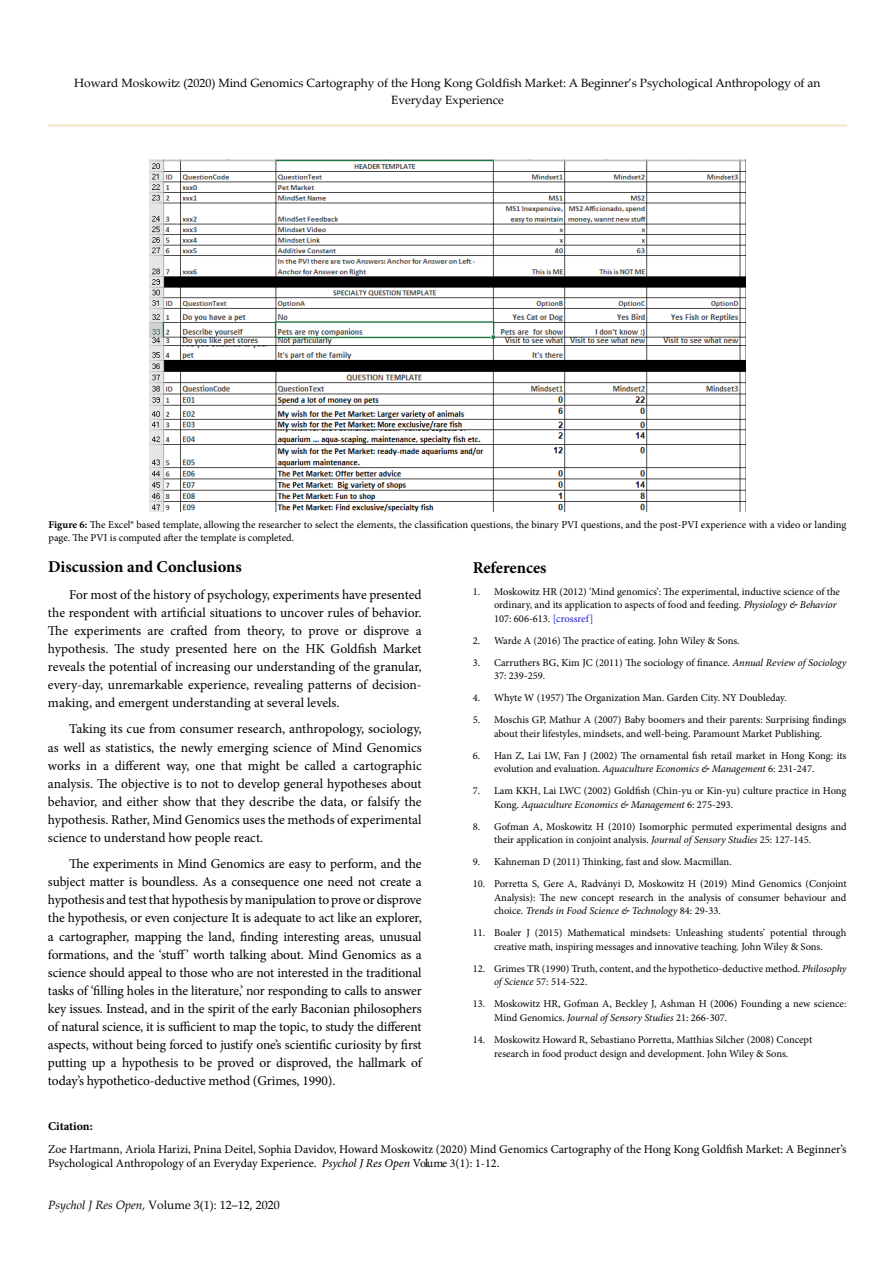
<style>
.page{position:relative;width:893px;height:1263px;background:#fff}
.page>*{position:absolute;margin:0;border:0;box-sizing:border-box;transform-origin:0 0}
.t1{font:700 16.5px "Minion Pro";color:#000}
.t2{font:13.5px/18px "Minion Pro";letter-spacing:-.005em;color:#000;text-align:justify}
.t3{font:12px/14.4px "Minion Pro";color:#000}
.t4{font:12px/17px "Palatino Linotype";color:#000;text-align:center}
.t5{font:700 12px "Minion Pro";letter-spacing:-.005em;color:#000}
.t6{font:10.5px/13.5px "Minion Pro";color:#000}
.s1{font-weight:700}
.s2{font-style:italic}
.s3{color:#1a1ccf}
</style>
<div class="page">
<hr style="left:48px;top:124px;width:799px;height:2px;background:#f7dfc8">
<svg style="left:150px;top:159px;width:595px;height:353px"></svg>
<p class="t4" style="left:74px;top:74px;width:748px">Howard Moskowitz (2020) Mind Genomics Cartography of the Hong Kong Goldfish Market: A Beginner’s Psychological Anthropology of an<br>Everyday Experience</p>
<p class="t6" style="left:48px;top:518px;width:799px"><span class="s1">Figure 6:</span> The Excel® based template, allowing the researcher to select the elements, the classification questions, the binary PVI questions, and the post-PVI experience with a video or landing page. The PVI is computed after the template is completed.</p>
<h1 class="t1" style="left:48px;top:555px;width:195px">Discussion and Conclusions</h1>
<p class="t2" style="left:48px;top:585px;width:375px;text-indent:21px">For most of the history of psychology, experiments have presented the respondent with artificial situations to uncover rules of behavior.<br>The experiments are crafted from theory, to prove or disprove a hypothesis. The study presented here on the HK Goldfish Market reveals the potential of increasing our understanding of the granular, every-day, unremarkable experience, revealing patterns of decision&shy;making, and emergent understanding at several levels.</p>
<p class="t2" style="left:48px;top:720px;width:375px;text-indent:21px">Taking its cue from consumer research, anthropology, sociology, as well as statistics, the newly emerging science of Mind Genomics works in a different way, one that might be called a cartographic analysis. The objective is to not to develop general hypotheses about behavior, and either show that they describe the data, or falsify the hypothesis. Rather, Mind Genomics uses the methods of experimental science to understand how people react.</p>
<p class="t2" style="left:48px;top:855px;width:375px;text-indent:21px">The experiments in Mind Genomics are easy to perform, and the subject matter is boundless. As a consequence one need not create a hypothesis and test that hypothesis by manipulation to prove or disprove the hypothesis, or even conjecture It is adequate to act like an explorer, a cartographer, mapping the land, finding interesting areas, unusual formations, and the ‘stuff’ worth talking about. Mind Genomics as a science should appeal to those who are not interested in the traditional tasks of ‘filling holes in the literature,’ nor responding to calls to answer key issues. Instead, and in the spirit of the early Baconian philosophers of natural science, it is sufficient to map the topic, to study the different aspects, without being forced to justify one’s scientific curiosity by first putting up a hypothesis to be proved or disproved, the hallmark of today’s hypothetico-deductive method (Grimes, 1990).</p>
<h1 class="t1" style="left:473px;top:556px;width:75px">References</h1>
<p class="t6" style="left:494px;top:585px;width:348px;text-indent:-21px">1. Moskowitz HR (2012) ‘Mind genomics’: The experimental, inductive science of the ordinary, and its application to aspects of food and feeding. <span class="s2">Physiology &amp; Behavior<br></span>107: 606-613. <span class="s3">[crossref]</span></p>
<p class="t6" style="left:473px;top:634px;width:268px">2. Warde A (2016) The practice of eating. John Wiley &amp; Sons.</p>
<p class="t6" style="left:494px;top:656px;width:354px;text-indent:-21px">3. Carruthers BG, Kim JC (2011) The sociology of finance. <span class="s2">Annual Review of Sociology<br></span>37: 239-259.</p>
<p class="t6" style="left:473px;top:691px;width:315px">4. Whyte W (1957) The Organization Man. Garden City. NY Doubleday.</p>
<p class="t6" style="left:473px;top:713px;width:375px;text-align:center">5. Moschis GP, Mathur A (2007) Baby boomers and their parents: Surprising findings about their lifestyles, mindsets, and well-being. Paramount Market Publishing.</p>
<p class="t6" style="left:494px;top:749px;width:354px;text-indent:-21px">6. Han Z, Lai LW, Fan J (2002) The ornamental fish retail market in Hong Kong: its evolution and evaluation. <span class="s2">Aquaculture Economics &amp; Management</span> 6: 231-247.</p>
<p class="t6" style="left:494px;top:784px;width:354px;text-indent:-21px">7. Lam KKH, Lai LWC (2002) Goldfish (Chin‐yu or Kin‐yu) culture practice in Hong<br>Kong. <span class="s2">Aquaculture Economics &amp; Management</span> 6: 275-293.</p>
<p class="t6" style="left:494px;top:820px;width:354px;text-indent:-21px">8. Gofman A, Moskowitz H (2010) Isomorphic permuted experimental designs and their application in conjoint analysis. <span class="s2">Journal of Sensory Studies</span> 25: 127-145.</p>
<p class="t6" style="left:473px;top:855px;width:260px">9. Kahneman D (2011) Thinking, fast and slow. Macmillan.</p>
<p class="t6" style="left:494px;top:877px;width:354px;text-align:justify;text-indent:-21px">10. Porretta S, Gere A, Radványi D, Moskowitz H (2019) Mind Genomics (Conjoint Analysis): The new concept research in the analysis of consumer behaviour and choice. <span class="s2">Trends in Food Science &amp; Technology</span> 84: 29-33.</p>
<p class="t6" style="left:473px;top:926px;width:375px;text-align:center">11. Boaler J (2015) Mathematical mindsets: Unleashing students’ potential through creative math, inspiring messages and innovative teaching. John Wiley &amp; Sons.</p>
<p class="t6" style="left:494px;top:962px;width:354px;text-indent:-21px">12. Grimes TR (1990) Truth, content, and the hypothetico-deductive method. <span class="s2">Philosophy of Science</span> 57: 514-522.</p>
<p class="t6" style="left:494px;top:997px;width:354px;text-indent:-21px">13. Moskowitz HR, Gofman A, Beckley J, Ashman H (2006) Founding a new science:<br>Mind Genomics. <span class="s2">Journal of Sensory Studies</span> 21: 266-307.</p>
<p class="t6" style="left:473px;top:1033px;width:341px;text-align:center">14. Moskowitz Howard R, Sebastiano Porretta, Matthias Silcher (2008) Concept research in food product design and development. John Wiley &amp; Sons.</p>
<p class="t5" style="left:48px;top:1118px;width:46px">Citation:</p>
<p class="t3" style="left:48px;top:1142px;width:800px">Zoe Hartmann, Ariola Harizi, Pnina Deitel, Sophia Davidov, Howard Moskowitz (2020) Mind Genomics Cartography of the Hong Kong Goldfish Market: A Beginner’s<br>Psychological Anthropology of an Everyday Experience. <span class="s2">Psychol J Res Open</span> Volume 3(1): 1-12.</p>
<p class="t4" style="left:48px;top:1196px;width:233px"><span class="s2">Psychol J Res Open,</span> Volume 3(1): 12–12, 2020</p>
</div>
